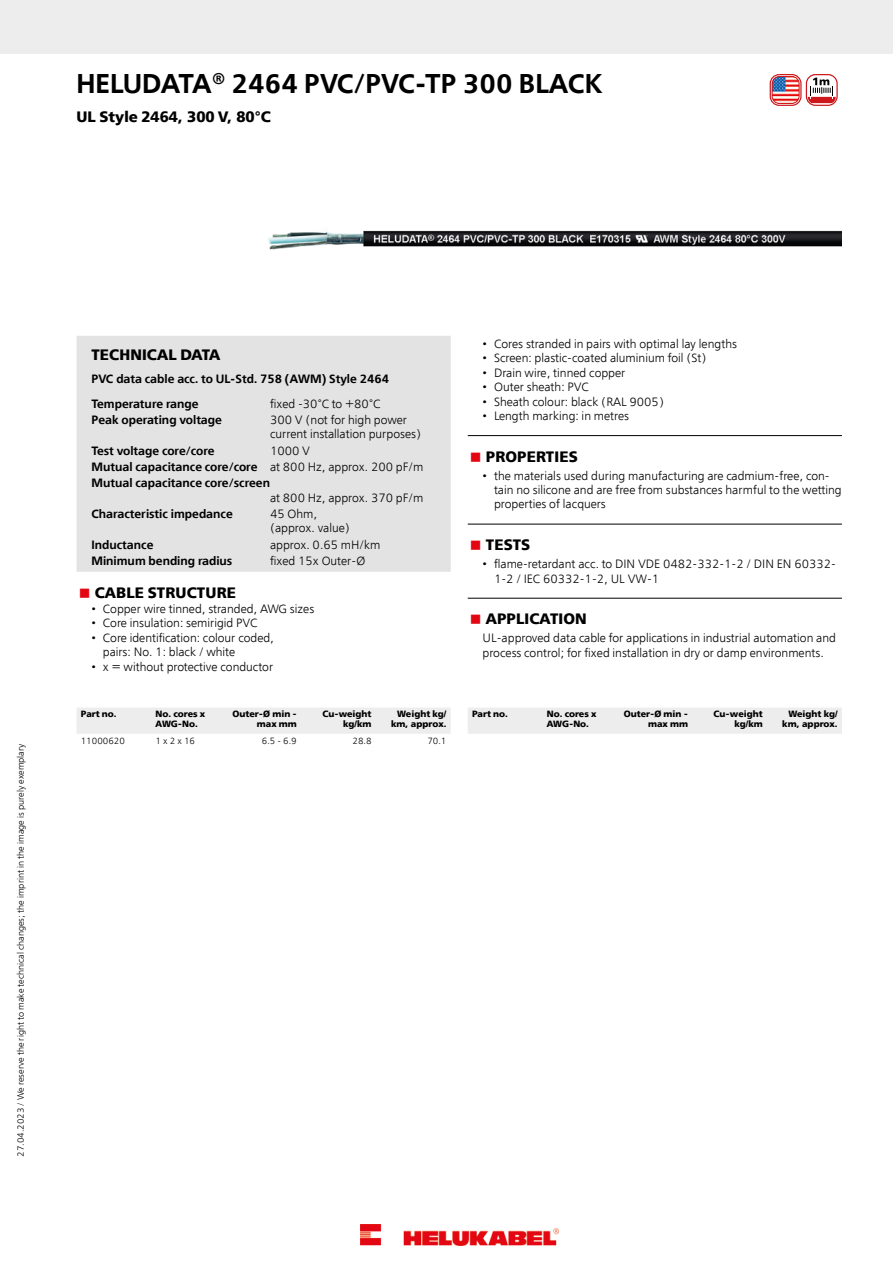
<style>
.page{position:relative;width:893px;height:1263px;background:#fff}
.page>*{position:absolute;margin:0;border:0;box-sizing:border-box;transform-origin:0 0}
.t1{font:600 27px "Free Set";color:#000}
.t2{font:700 15px "Free Set";letter-spacing:.01em;color:#000}
.t3{font:300 12px/14.4px "Free Set";color:#000}
.t4{font:600 12px/16.2px "Free Set";color:#000}
.t5{font:700 9px/10.8px "Free Set";color:#000;text-align:right}
.t6{font:300 9px "Free Set";color:#000}
.s1{font-weight:300}
.s2{color:#e30613}
</style>
<div class="page">
<div style="left:77px;top:336px;width:374px;height:236px;background:#e3e3e3"></div>
<hr style="left:468px;top:435px;width:374px;height:1px;background:#000">
<hr style="left:468px;top:524px;width:374px;height:1px;background:#000">
<hr style="left:468px;top:598px;width:374px;height:1px;background:#000">
<div style="left:77px;top:708px;width:374px;height:26px;background:#ededed"></div>
<div style="left:468px;top:708px;width:374px;height:26px;background:#ededed"></div>
<div style="left:0;top:0;width:893px;height:53px;background:#ededed"></div>
<div style="left:770px;top:74px;width:31px;height:32px;border:1px solid #cd171a;border-radius:9px"></div>
<img style="left:772px;top:76px;width:27px;height:27px">
<div style="left:772px;top:76px;width:28px;height:28px;border:1px solid #cd171a;border-radius:7px"></div>
<div style="left:806px;top:74px;width:32px;height:32px;border:1px solid #cd171a;border-radius:9px"></div>
<svg style="left:808px;top:78px;width:28px;height:25px"></svg>
<img style="left:268px;top:230px;width:574px;height:20px">
<img style="left:360px;top:1225px;width:198px;height:21px">
<h1 class="t1" style="left:77px;top:66px;width:528px">HELUDATA<sup>®</sup> 2464 PVC/PVC-TP 300 BLACK</h1>
<p class="t2" style="left:77px;top:107px;width:196px">UL Style 2464, 300 V, 80°C</p>
<p class="t6" style="left:15px;top:1157px;width:415px;rotate:-90deg">27.04.2023 / We reserve the right to make technical changes; the imprint in the image is purely exemplary</p>
<p class="t2" style="left:91px;top:345px;width:130px">TECHNICAL DATA</p>
<p class="t4" style="left:91px;top:366px;width:299px;line-height:24.8px">PVC data cable acc. to UL-Std. 758 (AWM) Style 2464<br>Temperature range</p>
<p class="t3" style="left:270px;top:396px;width:112px">fixed -30°C to +80°C</p>
<p class="t4" style="left:91px;top:412px;width:132px">Peak operating voltage</p>
<p class="t3" style="left:270px;top:413px;width:153px">300 V (not for high power current installation purposes)</p>
<p class="t4" style="left:91px;top:442px;width:125px">Test voltage core/core</p>
<p class="t4" style="left:91px;top:442px;width:333px;text-indent:179px"><span class="s1">1000 V<br></span>Mutual capacitance core/core <span class="s1">at 800 Hz, approx. 200 pF/m<br></span>Mutual capacitance core/screen</p>
<p class="t3" style="left:270px;top:490px;width:155px">at 800 Hz, approx. 370 pF/m</p>
<p class="t4" style="left:91px;top:505px;width:143px">Characteristic impedance</p>
<p class="t3" style="left:270px;top:506px;width:81px">45 Ohm, (approx. value)</p>
<p class="t4" style="left:91px;top:536px;width:64px">Inductance</p>
<p class="t3" style="left:270px;top:537px;width:112px">approx. 0.65 mH/km</p>
<p class="t4" style="left:91px;top:552px;width:142px">Minimum bending radius</p>
<p class="t3" style="left:270px;top:553px;width:97px">fixed 15x Outer-Ø</p>
<p class="t2" style="left:79px;top:583px;width:159px"><span class="s2">■</span> CABLE STRUCTURE</p>
<p class="t3" style="left:91px;top:601px;width:224px">• Copper wire tinned, stranded, AWG sizes</p>
<p class="t3" style="left:91px;top:616px;width:167px">• Core insulation: semirigid PVC</p>
<p class="t3" style="left:103px;top:630px;width:173px;text-indent:-11px">• Core identification: colour coded, pairs: No. 1: black / white</p>
<p class="t3" style="left:91px;top:659px;width:183px">• x = without protective conductor</p>
<p class="t5" style="left:81px;top:708px;width:37px">Part no.</p>
<p class="t5" style="left:156px;top:708px;width:51px;text-align:left">No. cores x<br>AWG-No.</p>
<p class="t5" style="left:232px;top:708px;width:66px">Outer-Ø min - max mm</p>
<p class="t5" style="left:322px;top:708px;width:51px">Cu-weight kg/km</p>
<p class="t5" style="left:391px;top:708px;width:57px">Weight kg/ km, approx.</p>
<p class="t6" style="left:81px;top:735px;width:46px">11000620</p>
<p class="t6" style="left:156px;top:735px;width:41px">1x2x16</p>
<p class="t6" style="left:262px;top:735px;width:36px">6.5 - 6.9</p>
<p class="t6" style="left:353px;top:735px;width:21px">28.8</p>
<p class="t6" style="left:427px;top:735px;width:21px">70.1</p>
<p class="t3" style="left:483px;top:336px;width:256px">• Cores stranded in pairs with optimal lay lengths</p>
<p class="t3" style="left:483px;top:350px;width:225px">• Screen: plastic-coated aluminium foil (St)</p>
<p class="t3" style="left:483px;top:365px;width:144px">• Drain wire, tinned copper</p>
<p class="t3" style="left:483px;top:379px;width:108px">• Outer sheath: PVC</p>
<p class="t3" style="left:483px;top:394px;width:183px">• Sheath colour: black (RAL 9005)</p>
<p class="t3" style="left:483px;top:408px;width:148px">• Length marking: in metres</p>
<p class="t2" style="left:470px;top:447px;width:109px"><span class="s2">■</span> PROPERTIES</p>
<p class="t3" style="left:494px;top:468px;width:349px;text-indent:-11px">• the materials used during manufacturing are cadmium-free, con&shy;tain no silicone and are free from substances harmful to the wetting properties of lacquers</p>
<p class="t2" style="left:470px;top:535px;width:62px"><span class="s2">■</span> TESTS</p>
<p class="t3" style="left:494px;top:557px;width:343px;text-indent:-11px">• flame-retardant acc. to DIN VDE 0482-332-1-2 / DIN EN 60332-<br>1-2 / IEC 60332-1-2, UL VW-1</p>
<p class="t2" style="left:470px;top:609px;width:118px"><span class="s2">■</span> APPLICATION</p>
<p class="t3" style="left:483px;top:631px;width:355px">UL-approved data cable for applications in industrial automation and process control; for fixed installation in dry or damp environments.</p>
<p class="t5" style="left:472px;top:708px;width:37px">Part no.</p>
<p class="t5" style="left:547px;top:708px;width:51px;text-align:left">No. cores x<br>AWG-No.</p>
<p class="t5" style="left:624px;top:708px;width:66px">Outer-Ø min - max mm</p>
<p class="t5" style="left:714px;top:708px;width:51px">Cu-weight kg/km</p>
<p class="t5" style="left:782px;top:708px;width:57px">Weight kg/ km, approx.</p>
</div>
